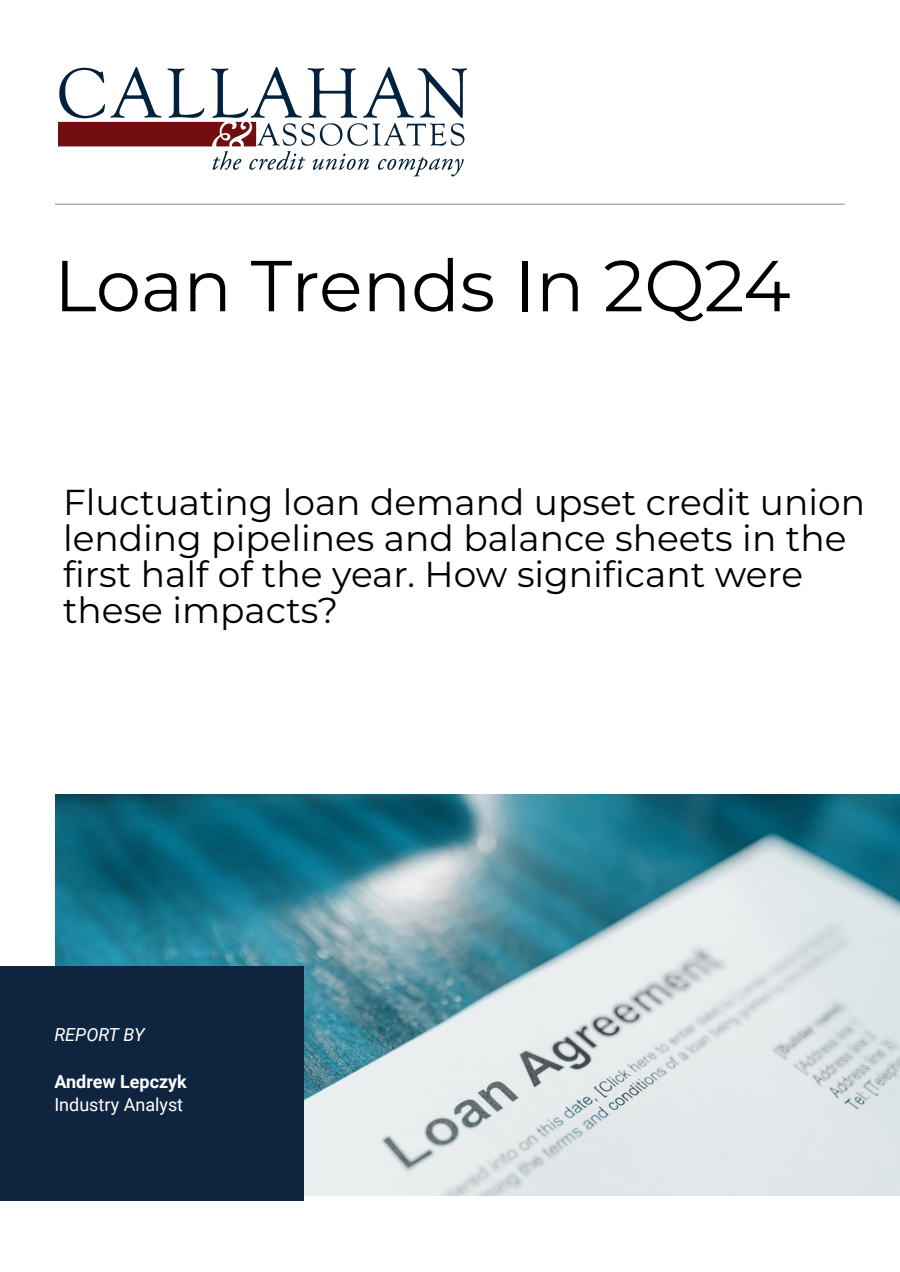
<style>
.page{position:relative;width:900px;height:1272px;background:#fff}
.page>*{position:absolute;margin:0;border:0;box-sizing:border-box;transform-origin:0 0}
.t1{font:72px "Montserrat";color:#000}
.t2{font:36px/36px "Montserrat";color:#000}
.t3{font:18px/22.5px "Roboto";color:#fff}
.t4{font:italic 18px "Roboto";color:#fff}
.s1{font-weight:700}
</style>
<div class="page">
<hr style="left:55px;top:204px;width:790px;height:1px;background:#868686">
<img style="left:56px;top:795px;width:844px;height:400px">
<div style="left:0;top:966px;width:304px;height:234px;background:#0f253f"></div>
<img style="left:58px;top:68px;width:409px;height:109px">
<p class="t1" style="left:54px;top:242px;width:738px">Loan Trends In 2Q24</p>
<p class="t2" style="left:63px;top:484px;width:804px">Fluctuating loan demand upset credit union lending pipelines and balance sheets in the first half of the year. How significant were these impacts?</p>
<p class="t4" style="left:54px;top:1024px;width:92px">REPORT BY</p>
<p class="t3" style="left:54px;top:1071px;width:134px"><span class="s1">Andrew Lepczyk<br></span>Industry Analyst</p>
</div>
